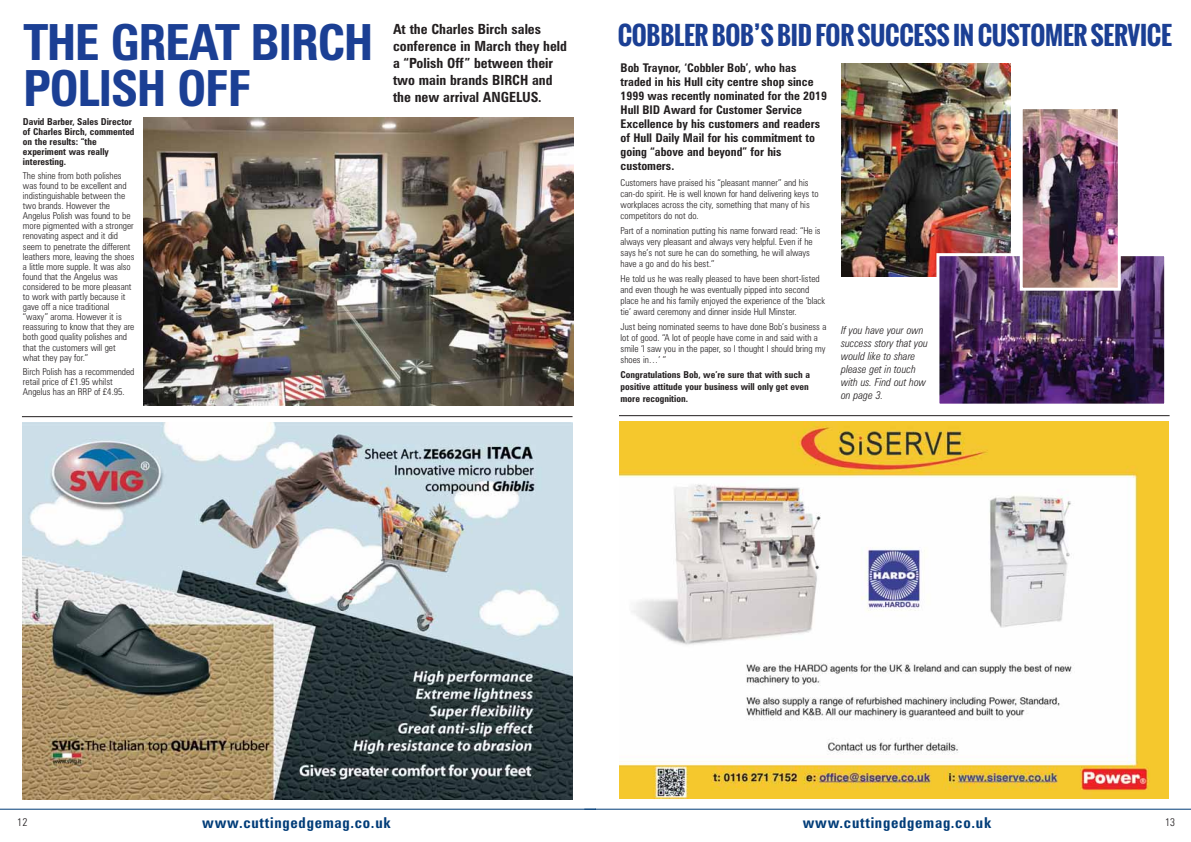
<style>
.page{position:relative;width:1191px;height:842px;background:#fff}
.page>*{position:absolute;margin:0;border:0;box-sizing:border-box;transform-origin:0 0}
.t1{font:700 condensed 49.9px/45.8px "Zurich BT";letter-spacing:-.03em;color:#1b3f94}
.t2{font:700 24.6px "Oswald";letter-spacing:-.015em;color:#1b3f94}
.t3{font:700 condensed 15px "Zurich BT";letter-spacing:.05em;color:#003c78}
.t4{font:700 condensed 14px/17px "Zurich BT";color:#231f20}
.t5{font:700 condensed 12px/14px "Zurich BT";color:#231f20}
.t6{font:italic 300 condensed 11px/13px "Zurich BT";color:#231f20}
.t7{font:300 condensed 11px "Zurich BT";color:#231f20}
.t8{font:300 condensed 9.5px/10.1px "Zurich BT";color:#231f20}
.t9{font:700 condensed 9.5px/10px "Zurich BT";color:#231f20}
</style>
<div class="page">
<hr style="left:0;top:809px;width:595px;height:1px;background:#003c78">
<hr style="left:22px;top:416px;width:550px;height:1px;background:#231f20">
<img style="left:23px;top:422px;width:550px;height:378px">
<img style="left:143px;top:118px;width:430px;height:287px">
<hr style="left:595px;top:809px;width:596px;height:1px;background:#003c78">
<hr style="left:619px;top:415px;width:550px;height:1px;background:#231f20">
<img style="left:619px;top:421px;width:549px;height:377px">
<img style="left:841px;top:64px;width:169px;height:213px">
<img style="left:940px;top:257px;width:223px;height:146px">
<div style="left:936px;top:253px;width:231px;height:154px;border:3px solid #fff"></div>
<img style="left:1023px;top:110px;width:93px;height:177px">
<div style="left:1019px;top:106px;width:101px;height:185px;border:3px solid #fff"></div>
<h1 class="t1" style="left:23px;top:25px;width:352px">THE GREAT BIRCH<br>POLISH OFF</h1>
<h3 class="t4" style="left:393px;top:22px;width:175px">At the Charles Birch sales conference in March they held a “Polish Off” between their two main brands BIRCH and the new arrival ANGELUS.</h3>
<p class="t9" style="left:23px;top:117px;width:113px">David Barber, Sales Director of Charles Birch, commented on the results: “the experiment was really interesting.</p>
<p class="t8" style="left:23px;top:172px;width:113px">The shine from both polishes was found to be excellent and indistinguishable between the two brands. However the<br>Angelus Polish was found to be more pigmented with a stronger renovating aspect and it did seem to penetrate the different leathers more, leaving the shoes a little more supple. It was also found that the Angelus was considered to be more pleasant to work with partly because it gave off a nice traditional “waxy” aroma. However it is reassuring to know that they are both good quality polishes and that the customers will get what they pay for.”</p>
<p class="t8" style="left:23px;top:368px;width:113px">Birch Polish has a recommended retail price of £1.95 whilst<br>Angelus has an RRP of £4.95.</p>
<h2 class="t2" style="left:618px;top:23px;width:555px">COBBLER BOB’S BID FOR SUCCESS IN CUSTOMER SERVICE</h2>
<p class="t5" style="left:620px;top:62px;width:208px">Bob Traynor, ‘Cobbler Bob’, who has traded in his Hull city centre shop since 1999 was recently nominated for the 2019<br>Hull BID Award for Customer Service Excellence by his customers and readers of Hull Daily Mail for his commitment to going “above and beyond” for his customers.</p>
<p class="t8" style="left:620px;top:178px;width:199px;line-height:11px">Customers have praised his “pleasant manner” and his can-do spirit. He is well known for hand delivering keys to workplaces across the city, something that many of his competitors do not do.</p>
<p class="t8" style="left:620px;top:226px;width:202px;line-height:11px">Part of a nomination putting his name forward read: “He is always very pleasant and always very helpful. Even if he says he’s not sure he can do something, he will always have a go and do his best.”</p>
<p class="t8" style="left:620px;top:274px;width:206px;line-height:11px">He told us he was really pleased to have been short-listed and even though he was eventually pipped into second place he and his family enjoyed the experience of the ‘black tie’ award ceremony and dinner inside Hull Minster.</p>
<p class="t8" style="left:620px;top:322px;width:207px;line-height:11px">Just being nominated seems to have done Bob’s business a lot of good. “A lot of people have come in and said with a smile ‘I saw you in the paper, so I thought I should bring my shoes in…’ ”</p>
<p class="t9" style="left:620px;top:370px;width:191px;line-height:12px">Congratulations Bob, we’re sure that with such a positive attitude your business will only get even more recognition.</p>
<p class="t6" style="left:841px;top:325px;width:88px">If you have your own success story that you would like to share please get in touch with us. Find out how on page 3.</p>
<p class="t7" style="left:17px;top:818px;width:12px">12</p>
<h3 class="t3" style="left:202px;top:817px;width:190px">www.cuttingedgemag.co.uk</h3>
<h3 class="t3" style="left:803px;top:817px;width:190px">www.cuttingedgemag.co.uk</h3>
<p class="t7" style="left:1165px;top:818px;width:12px">13</p>
</div>
